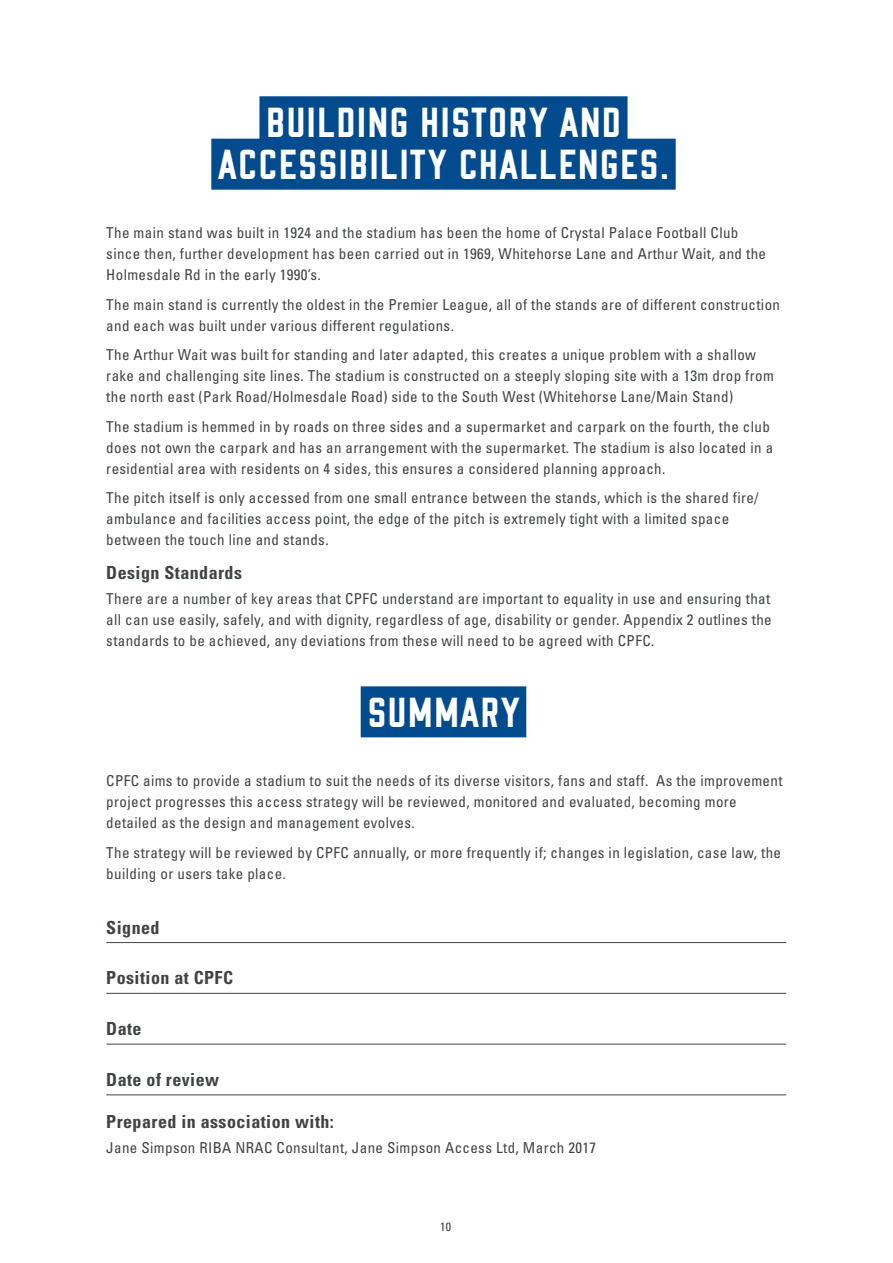
<style>
.page{position:relative;width:893px;height:1263px;background:#fff}
.page>*{position:absolute;margin:0;border:0;box-sizing:border-box;transform-origin:0 0}
.HEADING_2{font:40.5px "Palace Main";color:#fff}
.MINI_HEADING{font:700 condensed 18px "Univers LT Std";letter-spacing:.025em;color:#3f4443}
.BODY_COPY{font:condensed 15px/21px "Univers LT Std";letter-spacing:.025em;color:#3f4443}
.t1{font:condensed 12px "Univers LT Std";color:#3f4443}
</style>
<div class="page">
<div style="left:259px;top:96px;width:368px;height:51px;background:#034b8f"></div>
<div style="left:211px;top:139px;width:465px;height:51px;background:#034b8f"></div>
<div style="left:361px;top:686px;width:165px;height:51px;background:#034b8f"></div>
<hr style="left:106px;top:942px;width:680px;height:1px;background:#3f4443">
<hr style="left:106px;top:993px;width:680px;height:1px;background:#3f4443">
<hr style="left:106px;top:1044px;width:680px;height:1px;background:#3f4443">
<hr style="left:106px;top:1094px;width:680px;height:1px;background:#3f4443">
<p class="HEADING_2" style="left:268px;top:98px;width:358px">BUILDING HISTORY AND</p>
<p class="HEADING_2" style="left:220px;top:141px;width:454px">ACCESSIBILITY CHALLENGES.</p>
<p class="BODY_COPY" style="left:106px;top:222px;width:661px">The main stand was built in 1924 and the stadium has been the home of Crystal Palace Football Club since then, further development has been carried out in 1969, Whitehorse Lane and Arthur Wait, and the<br>Holmesdale Rd in the early 1990’s.</p>
<p class="BODY_COPY" style="left:106px;top:294px;width:675px">The main stand is currently the oldest in the Premier League, all of the stands are of different construction and each was built under various different regulations.</p>
<p class="BODY_COPY" style="left:106px;top:344px;width:669px">The Arthur Wait was built for standing and later adapted, this creates a unique problem with a shallow rake and challenging site lines. The stadium is constructed on a steeply sloping site with a 13m drop from the north east (Park Road/Holmesdale Road) side to the South West (Whitehorse Lane/Main Stand)</p>
<p class="BODY_COPY" style="left:106px;top:416px;width:668px">The stadium is hemmed in by roads on three sides and a supermarket and carpark on the fourth, the club does not own the carpark and has an arrangement with the supermarket. The stadium is also located in a residential area with residents on 4 sides, this ensures a considered planning approach.</p>
<p class="BODY_COPY" style="left:106px;top:487px;width:654px">The pitch itself is only accessed from one small entrance between the stands, which is the shared fire/ ambulance and facilities access point, the edge of the pitch is extremely tight with a limited space between the touch line and stands.</p>
<p class="MINI_HEADING" style="left:106px;top:562px;width:137px">Design Standards</p>
<p class="BODY_COPY" style="left:106px;top:588px;width:667px;text-align:justify">There are a number of key areas that CPFC understand are important to equality in use and ensuring that all can use easily, safely, and with dignity, regardless of age, disability or gender. Appendix 2 outlines the standards to be achieved, any deviations from these will need to be agreed with CPFC.</p>
<p class="HEADING_2" style="left:370px;top:688px;width:155px">SUMMARY</p>
<p class="BODY_COPY" style="left:106px;top:770px;width:678px">CPFC aims to provide a stadium to suit the needs of its diverse visitors, fans and staff. As the improvement project progresses this access strategy will be reviewed, monitored and evaluated, becoming more detailed as the design and management evolves.</p>
<p class="BODY_COPY" style="left:106px;top:841px;width:676px">The strategy will be reviewed by CPFC annually, or more frequently if; changes in legislation, case law, the building or users take place.</p>
<p class="MINI_HEADING" style="left:106px;top:916px;width:55px">Signed</p>
<p class="MINI_HEADING" style="left:106px;top:967px;width:128px">Position at CPFC</p>
<p class="MINI_HEADING" style="left:106px;top:1018px;width:37px">Date</p>
<p class="MINI_HEADING" style="left:106px;top:1068px;width:114px">Date of review</p>
<p class="MINI_HEADING" style="left:106px;top:1111px;width:229px">Prepared in association with:</p>
<p class="BODY_COPY" style="left:106px;top:1137px;width:491px">Jane Simpson RIBA NRAC Consultant, Jane Simpson Access Ltd, March 2017</p>
<p class="t1" style="left:440px;top:1219px;width:12px">10</p>
</div>
